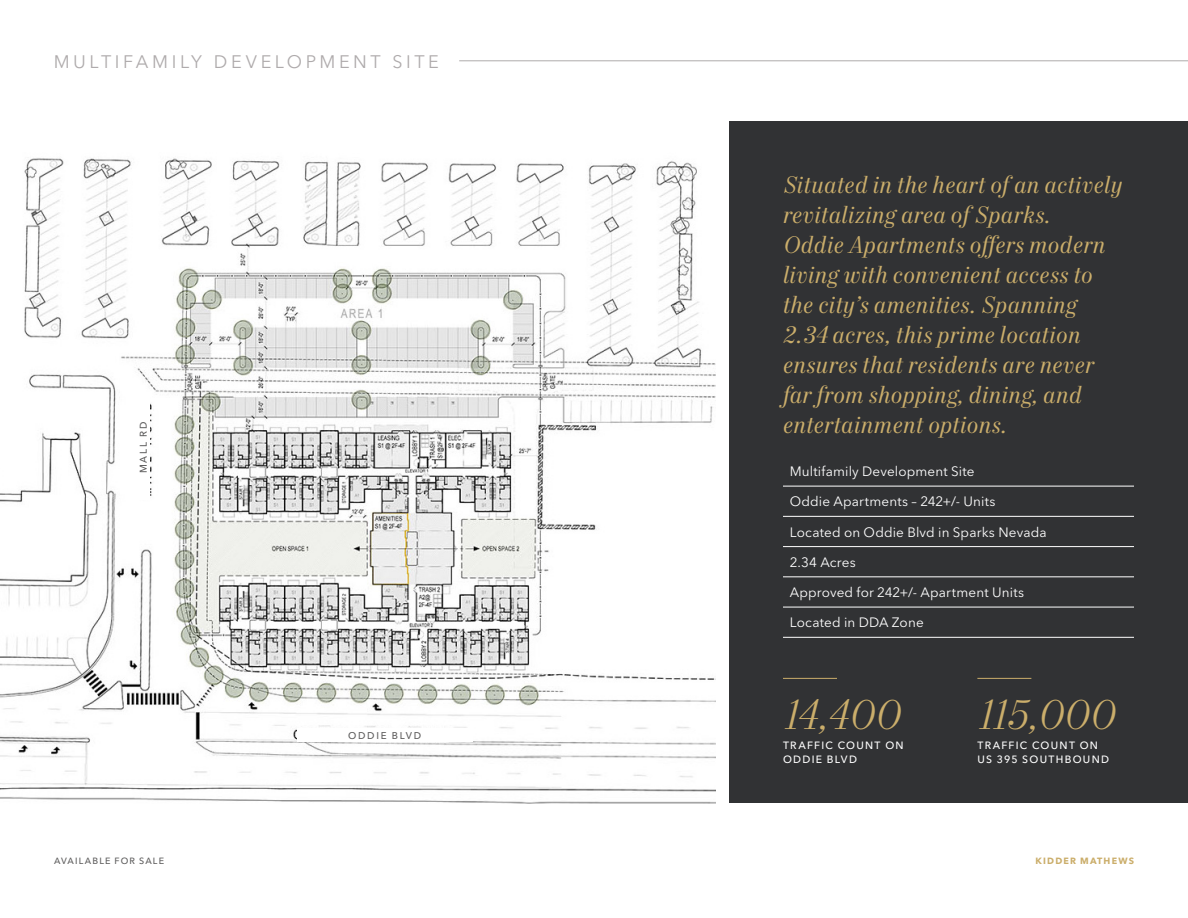
<style>
.page{position:relative;width:1188px;height:918px;background:#fff}
.page>*{position:absolute;margin:0;border:0;box-sizing:border-box;transform-origin:0 0}
.Stat_Italic_-_Gold_2023{font:italic 300 42px "Mort Modern 07";letter-spacing:.005em;color:#cbae6b}
.Callout_Text_-_Italics_-_Gold_2023{font:italic 24px/30px "Mort Modern 08";letter-spacing:.01em;color:#cbae6b}
.t1{font:18px "Avenir Next LT Pro";letter-spacing:.2em;color:#afabac}
.Table_Input_-_White_2023{font:13.5px "Avenir Next LT Pro";letter-spacing:.01em;color:#fff}
.Stat_Label_-_White_2023{font:500 10.5px/13.5px "Avenir Next LT Pro";letter-spacing:.125em;color:#fff}
.Street_Names_-_Ash_2023{font:500 9.75px "Avenir Next LT Pro";letter-spacing:.175em;color:#5e5d5d}
.t2{font:500 9px "Avenir Next LT Pro";letter-spacing:.13em;color:#5e5d5d}
.t3{font:700 9px "Avenir Next LT Pro";letter-spacing:.13em;color:#cbae6b}
</style>
<div class="page">
<div style="left:729px;top:122px;width:459px;height:681px;background:#313234"></div>
<img style="left:0;top:158px;width:716px;height:645px">
<hr style="left:783px;top:678px;width:54px;height:1px;background:#cbae6b">
<hr style="left:977px;top:678px;width:54px;height:1px;background:#cbae6b">
<hr style="left:783px;top:546px;width:351px;height:1px;background:#fff">
<hr style="left:783px;top:577px;width:351px;height:1px;background:#fff">
<hr style="left:783px;top:607px;width:351px;height:1px;background:#fff">
<hr style="left:783px;top:637px;width:351px;height:1px;background:#fff">
<hr style="left:783px;top:486px;width:351px;height:1px;background:#fff">
<hr style="left:783px;top:516px;width:351px;height:1px;background:#fff">
<div style="left:297px;top:728px;width:175px;height:14px;background:#fff"></div>
<div style="left:136px;top:395px;width:14px;height:105px;background:#fff"></div>
<hr style="left:459px;top:61px;width:729px;height:1px;background:#afabac">
<p class="t1" style="left:54px;top:51px;width:387px">MULTIFAMILY DEVELOPMENT SITE</p>
<p class="Street_Names_-_Ash_2023" style="left:138px;top:473px;width:53px;rotate:-90deg">MALL RD</p>
<p class="Street_Names_-_Ash_2023" style="left:348px;top:729px;width:75px">ODDIE BLVD</p>
<p class="Callout_Text_-_Italics_-_Gold_2023" style="left:783px;top:171px;width:341px">Situated in the heart of an actively revitalizing area of Sparks.<br>Oddie Apartments offers modern living with convenient access to the city’s amenities. Spanning<br>2.34 acres, this prime location ensures that residents are never far from shopping, dining, and entertainment options.</p>
<p class="Table_Input_-_White_2023" style="left:790px;top:463px;width:186px">Multifamily Development Site</p>
<p class="Table_Input_-_White_2023" style="left:790px;top:494px;width:207px">Oddie Apartments – 242+/- Units</p>
<p class="Table_Input_-_White_2023" style="left:790px;top:524px;width:258px">Located on Oddie Blvd in Sparks Nevada</p>
<p class="Table_Input_-_White_2023" style="left:790px;top:554px;width:68px">2.34 Acres</p>
<p class="Table_Input_-_White_2023" style="left:790px;top:584px;width:236px">Approved for 242+/- Apartment Units</p>
<p class="Table_Input_-_White_2023" style="left:790px;top:615px;width:136px">Located in DDA Zone</p>
<p class="Stat_Italic_-_Gold_2023" style="left:783px;top:689px;width:119px">14,400</p>
<p class="Stat_Label_-_White_2023" style="left:783px;top:739px;width:122px">TRAFFIC COUNT ON<br>ODDIE BLVD</p>
<p class="Stat_Italic_-_Gold_2023" style="left:977px;top:689px;width:139px">115,000</p>
<p class="Stat_Label_-_White_2023" style="left:977px;top:739px;width:133px">TRAFFIC COUNT ON<br>US 395 SOUTHBOUND</p>
<p class="t2" style="left:54px;top:855px;width:112px">AVAILABLE FOR SALE</p>
<p class="t3" style="left:1036px;top:855px;width:100px">KIDDER MATHEWS</p>
</div>
